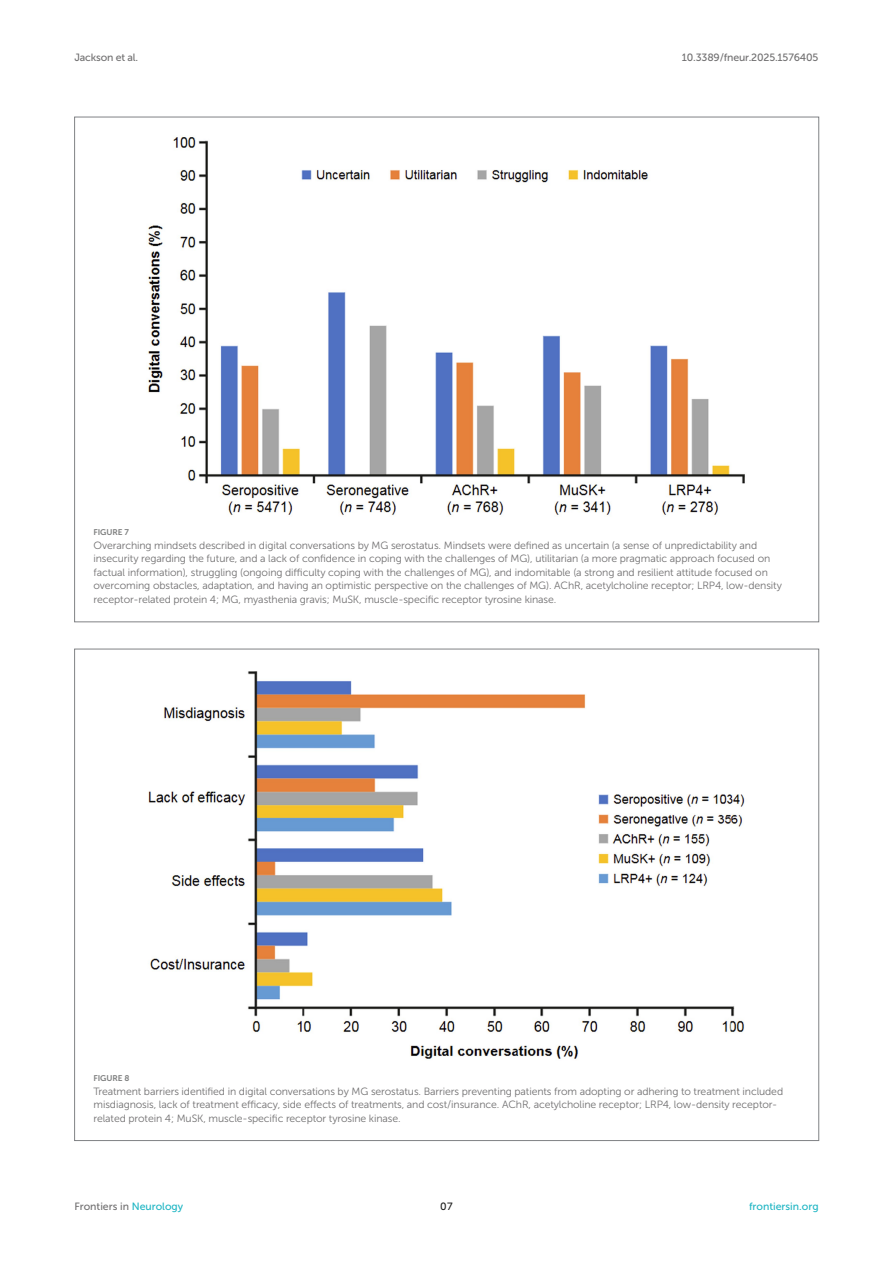
<style>
.page{position:relative;width:893px;height:1263px;background:#fff}
.page>*{position:absolute;margin:0;border:0;box-sizing:border-box;transform-origin:0 0}
.FIG_LEG{font:10.5px/13.5px "Museo Sans 300";letter-spacing:-.01em;color:#706f70}
.t1{font:10.5px "Museo Sans 500";letter-spacing:-.015em;color:#706f70}
.t2{font:10.5px "Museo Sans 500";color:#1db5c3}
.t3{font:10.5px "Museo Sans 500";color:#1b1c1b}
.FIG_HD{font:8.25px "Museo Sans 700";letter-spacing:-.01em;color:#7e7f7f}
.s1{color:#1db5c3}
</style>
<div class="page">
<img style="left:147px;top:137px;width:598px;height:379px">
<img style="left:148px;top:671px;width:597px;height:389px">
<p class="t1" style="left:74px;top:51px;width:65px">Jackson et al.</p>
<p class="t1" style="left:682px;top:51px;width:138px">10.3389/fneur.2025.1576405</p>
<p class="FIG_HD" style="left:94px;top:528px;width:37px">FIGURE 7</p>
<p class="FIG_LEG" style="left:94px;top:539px;width:690px">Overarching mindsets described in digital conversations by MG serostatus. Mindsets were defined as uncertain (a sense of unpredictability and insecurity regarding the future, and a lack of confidence in coping with the challenges of MG), utilitarian (a more pragmatic approach focused on factual information), struggling (ongoing difficulty coping with the challenges of MG), and indomitable (a strong and resilient attitude focused on overcoming obstacles, adaptation, and having an optimistic perspective on the challenges of MG). AChR, acetylcholine receptor; LRP4, low-density receptor-related protein 4; MG, myasthenia gravis; MuSK, muscle-specific receptor tyrosine kinase.</p>
<p class="FIG_HD" style="left:94px;top:1074px;width:37px">FIGURE 8</p>
<p class="FIG_LEG" style="left:94px;top:1084px;width:691px">Treatment barriers identified in digital conversations by MG serostatus. Barriers preventing patients from adopting or adhering to treatment included misdiagnosis, lack of treatment efficacy, side effects of treatments, and cost/insurance. AChR, acetylcholine receptor; LRP4, low-density receptor&shy;related protein 4; MuSK, muscle-specific receptor tyrosine kinase.</p>
<p class="t1" style="left:74px;top:1200px;width:110px">Frontiers in <span class="s1">Neurology</span></p>
<p class="t3" style="left:440px;top:1200px;width:14px">07</p>
<p class="t2" style="left:749px;top:1200px;width:71px">frontiersin.org</p>
</div>
